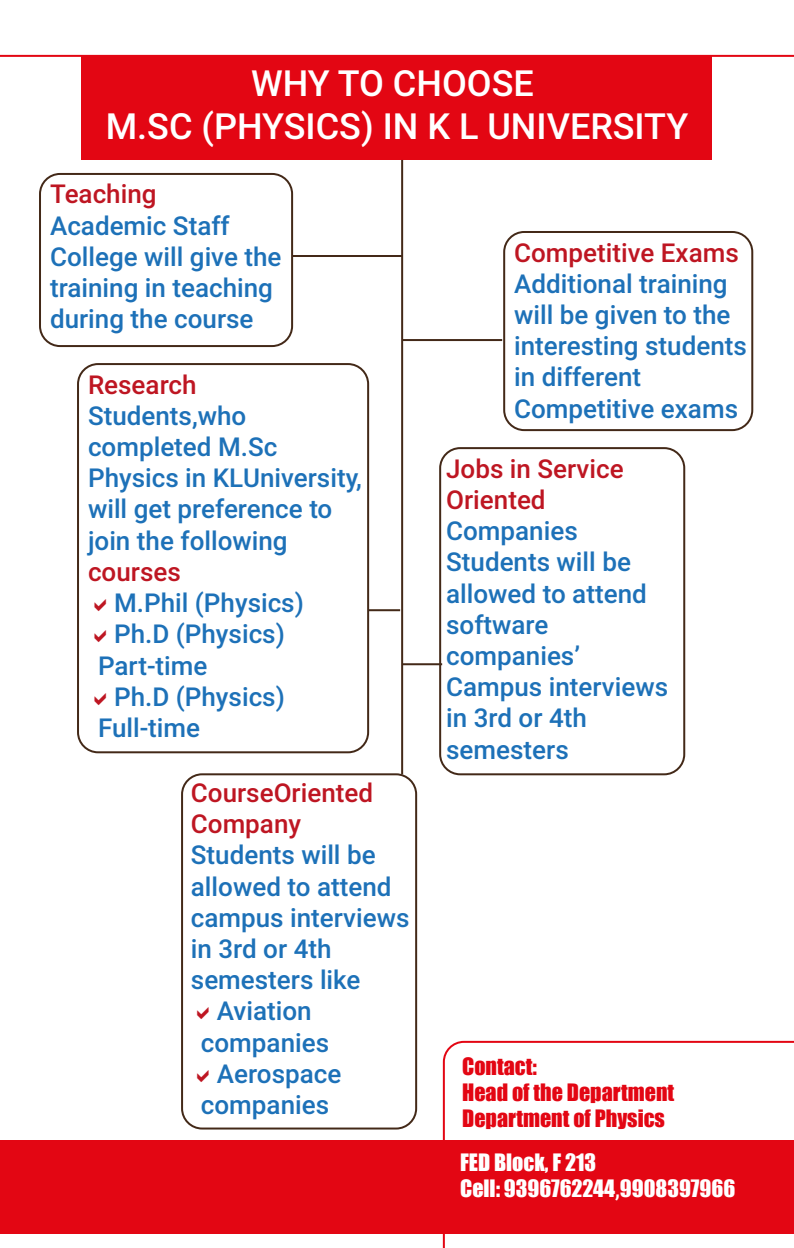
<style>
.page{position:relative;width:794px;height:1248px;background:#fff}
.page>*{position:absolute;margin:0;border:0;box-sizing:border-box;transform-origin:0 0}
.t1{font:500 36px/43.2px "Roboto";color:#fff;text-align:center}
.t2{font:500 26px/31.2px "Roboto";color:#1d71b8}
.t3{font:500 26px/31.2px "Roboto";color:#be1622}
.t4{font:22px/26.4px "Impact";color:#e30613}
.t5{font:22px/26.4px "Impact";color:#fff}
.s1{font-family:"Roboto";font-weight:500}
</style>
<div class="page">
<hr style="left:0;top:55px;width:794px;height:2px;background:#e30613">
<div style="left:82px;top:56px;width:630px;height:104px;background:#e30613"></div>
<div style="left:0;top:1140px;width:794px;height:93px;background:#e30613"></div>
<div style="left:39px;top:173px;width:254px;height:174px;border:2px solid #432918;border-radius:20px"></div>
<div style="left:77px;top:363px;width:292px;height:390px;border:2px solid #432918;border-radius:20px"></div>
<div style="left:181px;top:773px;width:236px;height:356px;border:2px solid #432918;border-radius:20px"></div>
<div style="left:503px;top:231px;width:250px;height:200px;border:2px solid #432918;border-radius:20px"></div>
<div style="left:439px;top:447px;width:246px;height:328px;border:2px solid #432918;border-radius:20px"></div>
<hr style="left:401px;top:160px;width:2px;height:614px;background:#432918">
<hr style="left:292px;top:255px;width:110px;height:2px;background:#432918">
<hr style="left:402px;top:339px;width:100px;height:2px;background:#432918">
<hr style="left:368px;top:609px;width:32px;height:2px;background:#432918">
<hr style="left:402px;top:663px;width:40px;height:2px;background:#432918">
<svg style="left:443px;top:1040px;width:351px;height:207px"></svg>
<h1 class="t1" style="left:106px;top:60px;width:584px">WHY TO CHOOSE<br>M.SC (PHYSICS) IN K L UNIVERSITY</h1>
<p class="t3" style="left:50px;top:178px;width:108px">Teaching</p>
<p class="t2" style="left:50px;top:209px;width:233px">Academic Staff<br>College will give the training in teaching during the course</p>
<p class="t3" style="left:514px;top:236px;width:226px">Competitive Exams</p>
<p class="t2" style="left:514px;top:267px;width:234px">Additional training will be given to the interesting students in different<br>Competitive exams</p>
<p class="t3" style="left:446px;top:452px;width:179px">Jobs in Service<br>Oriented</p>
<p class="t2" style="left:446px;top:514px;width:223px">Companies<br>Students will be allowed to attend software companies’<br>Campus interviews in 3rd or 4th semesters</p>
<p class="t3" style="left:88px;top:368px;width:110px">Research</p>
<p class="t2" style="left:88px;top:399px;width:275px">Students,who completed M.Sc<br>Physics in KLUniversity, will get preference to join the following</p>
<p class="t3" style="left:88px;top:555px;width:94px">courses</p>
<p class="t2" style="left:114px;top:586px;width:191px">M.Phil (Physics)</p>
<p class="t2" style="left:114px;top:617px;width:172px">Ph.D (Physics)</p>
<p class="t2" style="left:98px;top:648px;width:111px">Part-time</p>
<p class="t2" style="left:114px;top:680px;width:172px">Ph.D (Physics)</p>
<p class="t2" style="left:98px;top:711px;width:104px">Full-time</p>
<p class="t3" style="left:191px;top:776px;width:184px">CourseOriented<br>Company</p>
<p class="t2" style="left:191px;top:838px;width:186px">Students will be</p>
<p class="t2" style="left:191px;top:869px;width:202px">allowed to attend</p>
<p class="t2" style="left:191px;top:900px;width:220px">campus interviews</p>
<p class="t2" style="left:191px;top:932px;width:142px">in 3rd or 4th</p>
<p class="t2" style="left:191px;top:963px;width:171px">semesters like</p>
<p class="t2" style="left:217px;top:994px;width:96px">Aviation</p>
<p class="t2" style="left:201px;top:1025px;width:130px">companies</p>
<p class="t2" style="left:217px;top:1056px;width:126px">Aerospace</p>
<p class="t2" style="left:201px;top:1088px;width:130px">companies</p>
<p class="t4" style="left:462px;top:1051px;width:214px">Contact:<br>Head of the Department<br>Department of Physics</p>
<p class="t5" style="left:460px;top:1147px;width:277px">FED Block, F 213<br>Cell: 9396762244<span class="s1">,</span>9908397966</p>
</div>
